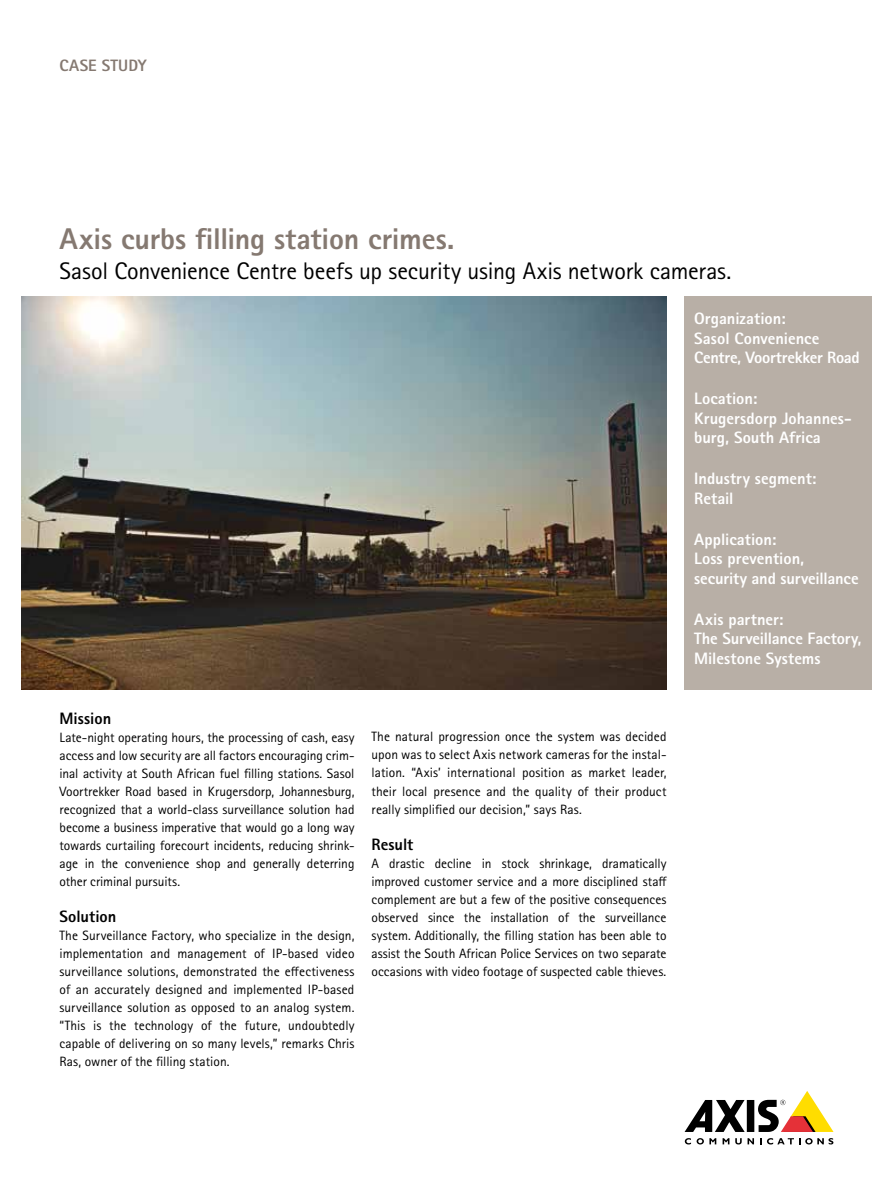
<style>
.page{position:relative;width:893px;height:1191px;background:#fff}
.page>*{position:absolute;margin:0;border:0;box-sizing:border-box;transform-origin:0 0}
.t1{font:800 30px "Rotis Sans Serif Pro";letter-spacing:-.005em;color:#857971}
.t2{font:24px "Rotis Sans Serif Pro";letter-spacing:-.01em;color:#000}
.t3{font:800 16.5px/19.5px "Rotis Sans Serif Pro";color:#fff}
.t4{font:800 16.5px "Rotis Sans Serif Pro";color:#000}
.t5{font:800 16.5px "Rotis Sans Serif Pro";letter-spacing:.01em;color:#857971}
.t6{font:13.5px/18px "Rotis Sans Serif Pro";color:#000;text-align:justify}
</style>
<div class="page">
<div style="left:747px;top:1100px;width:7px;height:32px;background:#000"></div>
<svg style="left:685px;top:1100px;width:60px;height:32px"></svg>
<svg style="left:758px;top:1091px;width:75px;height:41px"></svg>
<svg style="left:685px;top:1138px;width:6px;height:6px"></svg>
<svg style="left:697px;top:1138px;width:19px;height:6px"></svg>
<svg style="left:723px;top:1138px;width:6px;height:6px"></svg>
<svg style="left:735px;top:1138px;width:19px;height:6px"></svg>
<svg style="left:760px;top:1138px;width:73px;height:6px"></svg>
<div style="left:684px;top:296px;width:188px;height:393px;background:#b8afa6"></div>
<img style="left:21px;top:296px;width:645px;height:393px">
<p class="t5" style="left:60px;top:55px;width:89px">CASE STUDY</p>
<h1 class="t1" style="left:60px;top:219px;width:396px">Axis curbs filling station crimes.</h1>
<h2 class="t2" style="left:60px;top:256px;width:673px">Sasol Convenience Centre beefs up security using Axis network cameras.</h2>
<p class="t4" style="left:60px;top:707px;width:53px">Mission</p>
<p class="t6" style="left:60px;top:728px;width:297px">Late-night operating hours, the processing of cash, easy access and low security are all factors encouraging crim&shy;inal activity at South African fuel filling stations. Sasol Voortrekker Road based in Krugersdorp, Johannesburg, recognized that a world-class surveillance solution had become a business imperative that would go a long way towards curtailing forecourt incidents, reducing shrink&shy;age in the convenience shop and generally deterring other criminal pursuits.</p>
<p class="t4" style="left:60px;top:905px;width:58px">Solution</p>
<p class="t6" style="left:60px;top:926px;width:296px">The Surveillance Factory, who specialize in the design, implementation and management of IP-based video surveillance solutions, demonstrated the effectiveness of an accurately designed and implemented IP-based surveillance solution as opposed to an analog system. “This is the technology of the future, undoubtedly capable of delivering on so many levels,” remarks Chris Ras, owner of the filling station.</p>
<p class="t6" style="left:372px;top:728px;width:297px">The natural progression once the system was decided upon was to select Axis network cameras for the instal&shy;lation. “Axis’ international position as market leader, their local presence and the quality of their product really simplified our decision,” says Ras.</p>
<p class="t4" style="left:372px;top:833px;width:43px">Result</p>
<p class="t6" style="left:372px;top:854px;width:297px">A drastic decline in stock shrinkage, dramatically improved customer service and a more disciplined staff complement are but a few of the positive consequences observed since the installation of the surveillance system. Additionally, the filling station has been able to assist the South African Police Services on two separate occasions with video footage of suspected cable thieves.</p>
<p class="t3" style="left:694px;top:308px;width:167px">Organization:<br>Sasol Convenience<br>Centre, Voortrekker Road</p>
<p class="t3" style="left:694px;top:389px;width:159px">Location:<br>Krugersdorp Johannes&shy;burg, South Africa</p>
<p class="t3" style="left:694px;top:469px;width:124px">Industry segment:<br>Retail</p>
<p class="t3" style="left:694px;top:529px;width:166px">Application:<br>Loss prevention, security and surveillance</p>
<p class="t3" style="left:694px;top:609px;width:169px">Axis partner:<br>The Surveillance Factory,<br>Milestone Systems</p>
</div>
